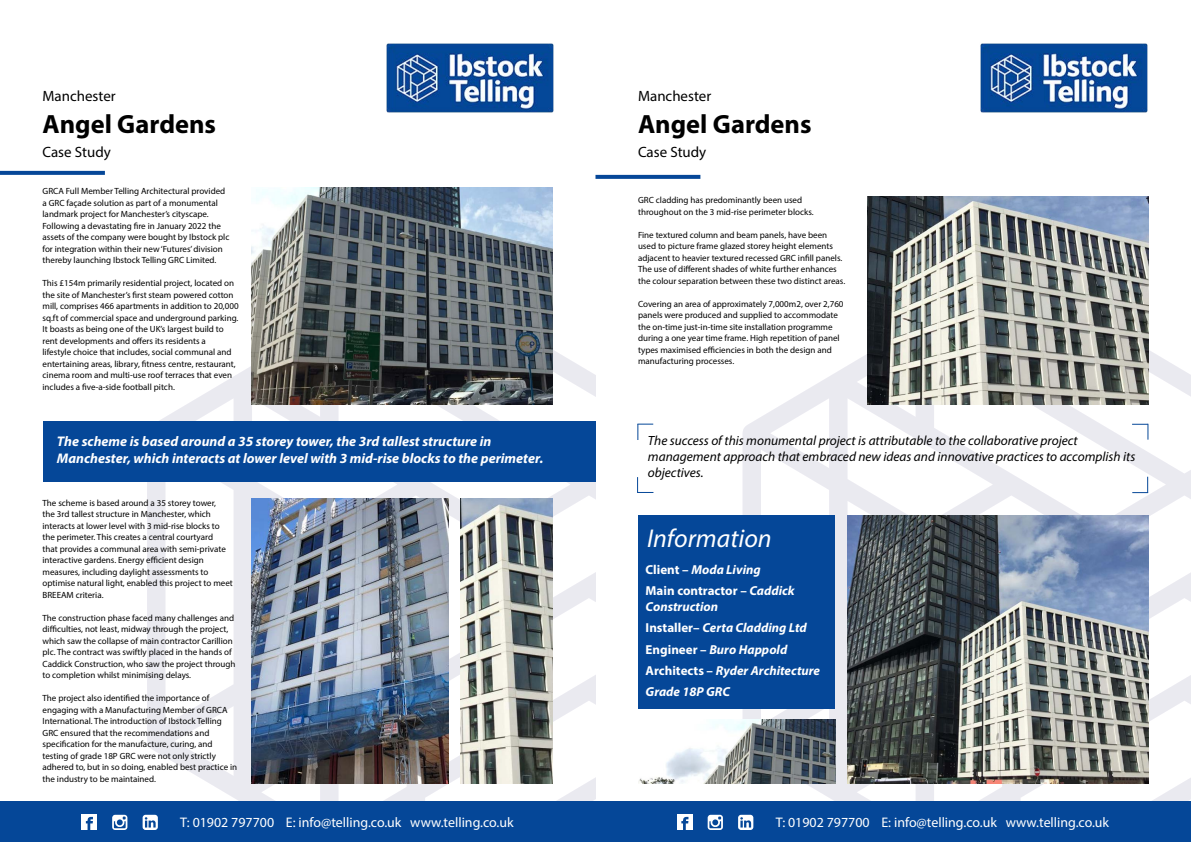
<style>
.page{position:relative;width:1191px;height:842px;background:#fff}
.page>*{position:absolute;margin:0;border:0;box-sizing:border-box;transform-origin:0 0}
.t1{font:700 26.4px "Myriad Pro";color:#000}
.t2{font:italic 25.8px "Myriad Pro";color:#fff}
.t3{font:14.9px "Myriad Pro";color:#000}
.t4{font:italic 700 14px/16.8px "Myriad Pro";color:#fff}
.t5{font:13.9px "Myriad Pro";color:#fff}
.t6{font:italic 13.3px/16px "Myriad Pro";color:#000}
.t7{font:italic 700 13px/21.3px "Myriad Pro";color:#fff}
.t8{font:700 13px/21.3px "Myriad Pro";color:#fff}
.t9{font:9px/11.5px "Myriad Pro";color:#000}
.s1{font-style:italic}
.s2{font-style:normal}
</style>
<div class="page">
<svg style="left:147px;top:350px;width:448px;height:451px"></svg>
<svg style="left:742px;top:287px;width:449px;height:514px"></svg>
<svg style="left:0;top:171px;width:105px;height:4px"></svg>
<svg style="left:595px;top:175px;width:105px;height:4px"></svg>
<img style="left:867px;top:196px;width:281px;height:209px">
<div style="left:638px;top:515px;width:197px;height:194px;background:#054798"></div>
<img style="left:847px;top:515px;width:301px;height:269px">
<img style="left:638px;top:719px;width:197px;height:65px">
<svg style="left:637px;top:424px;width:16px;height:16px"></svg>
<svg style="left:637px;top:477px;width:16px;height:16px"></svg>
<svg style="left:1132px;top:477px;width:16px;height:16px"></svg>
<svg style="left:1132px;top:424px;width:16px;height:16px"></svg>
<img style="left:460px;top:499px;width:93px;height:285px">
<div style="left:43px;top:421px;width:552px;height:61px;background:#054798"></div>
<img style="left:251px;top:188px;width:302px;height:217px">
<img style="left:251px;top:499px;width:197px;height:285px">
<img style="left:386px;top:43px;width:168px;height:70px">
<img style="left:980px;top:43px;width:168px;height:70px">
<div style="left:0;top:801px;width:595px;height:41px;background:#054798"></div>
<div style="left:82px;top:815px;width:15px;height:15px;background:#fff"></div>
<svg style="left:86px;top:817px;width:7px;height:13px"></svg>
<svg style="left:143px;top:815px;width:15px;height:15px"></svg>
<svg style="left:112px;top:815px;width:15px;height:15px"></svg>
<div style="left:595px;top:801px;width:596px;height:41px;background:#054798"></div>
<div style="left:677px;top:815px;width:15px;height:15px;background:#fff"></div>
<svg style="left:681px;top:817px;width:7px;height:13px"></svg>
<svg style="left:738px;top:815px;width:15px;height:15px"></svg>
<svg style="left:707px;top:815px;width:16px;height:15px"></svg>
<h3 class="t3" style="left:43px;top:87px;width:75px">Manchester</h3>
<h1 class="t1" style="left:43px;top:107px;width:175px">Angel Gardens</h1>
<h3 class="t3" style="left:43px;top:143px;width:70px">Case Study</h3>
<p class="t9" style="left:43px;top:185px;width:188px">GRCA Full Member Telling Architectural provided a GRC façade solution as part of a monumental landmark project for Manchester’s cityscape.<br>Following a devastating fire in January 2022 the assets of the company were bought by Ibstock plc for integration within their new ‘Futures’ division thereby launching Ibstock Telling GRC Limited.</p>
<p class="t9" style="left:43px;top:277px;width:198px">This £154m primarily residential project, located on the site of Manchester’s first steam powered cotton mill, comprises 466 apartments in addition to 20,000 sq.ft of commercial space and underground parking.<br>It boasts as being one of the UK’s largest build to rent developments and offers its residents a<br>lifestyle choice that includes, social communal and entertaining areas, library, fitness centre, restaurant, cinema room and multi-use roof terraces that even includes a five-a-side football pitch.</p>
<h3 class="t4" style="left:57px;top:432px;width:488px">The scheme is based around a 35 storey tower, the 3rd tallest structure in<br>Manchester, which interacts at lower level with 3 mid-rise blocks to the perimeter.</h3>
<p class="t9" style="left:43px;top:497px;width:192px">The scheme is based around a 35 storey tower,<br>the 3rd tallest structure in Manchester, which interacts at lower level with 3 mid-rise blocks to the perimeter. This creates a central courtyard<br>that provides a communal area with semi-private interactive gardens. Energy efficient design measures, including daylight assessments to optimise natural light, enabled this project to meet BREEAM criteria.</p>
<p class="t9" style="left:43px;top:612px;width:194px">The construction phase faced many challenges and difficulties, not least, midway through the project, which saw the collapse of main contractor Carillion plc. The contract was swiftly placed in the hands of Caddick Construction, who saw the project through to completion whilst minimising delays.</p>
<p class="t9" style="left:43px;top:692px;width:196px">The project also identified the importance of engaging with a Manufacturing Member of GRCA International. The introduction of Ibstock Telling GRC ensured that the recommendations and specification for the manufacture, curing, and testing of grade 18P GRC were not only strictly adhered to, but in so doing, enabled best practice in the industry to be maintained.</p>
<h3 class="t3" style="left:638px;top:87px;width:75px">Manchester</h3>
<h1 class="t1" style="left:638px;top:107px;width:175px">Angel Gardens</h1>
<h3 class="t3" style="left:638px;top:143px;width:70px">Case Study</h3>
<p class="t9" style="left:638px;top:194px;width:177px">GRC cladding has predominantly been used throughout on the 3 mid-rise perimeter blocks.</p>
<p class="t9" style="left:638px;top:229px;width:209px">Fine textured column and beam panels, have been used to picture frame glazed storey height elements adjacent to heavier textured recessed GRC infill panels.<br>The use of different shades of white further enhances the colour separation between these two distinct areas.</p>
<p class="t9" style="left:638px;top:298px;width:207px">Covering an area of approximately 7,000m2, over 2,760 panels were produced and supplied to accommodate the on-time just-in-time site installation programme during a one year time frame. High repetition of panel types maximised efficiencies in both the design and manufacturing processes.</p>
<h3 class="t6" style="left:648px;top:432px;width:489px">The success of this monumental project is attributable to the collaborative project management approach that embraced new ideas and innovative practices to accomplish its objectives.</h3>
<h2 class="t2" style="left:647px;top:523px;width:126px">Information</h2>
<h3 class="t8" style="left:645px;top:559px;width:151px">Client – <span class="s1">Moda Living<br></span>Main contractor – <span class="s1">Caddick</span></h3>
<h3 class="t7" style="left:645px;top:596px;width:176px">Construction<br><span class="s2">Installer–</span> Certa Cladding Ltd<br><span class="s2">Engineer –</span> Buro Happold<br><span class="s2">Architects –</span> Ryder Architecture<br>Grade 18P GRC</h3>
<h3 class="t5" style="left:180px;top:814px;width:335px">T: 01902 797700 E: info@telling.co.uk www.telling.co.uk</h3>
<h3 class="t5" style="left:776px;top:814px;width:335px">T: 01902 797700 E: info@telling.co.uk www.telling.co.uk</h3>
</div>
